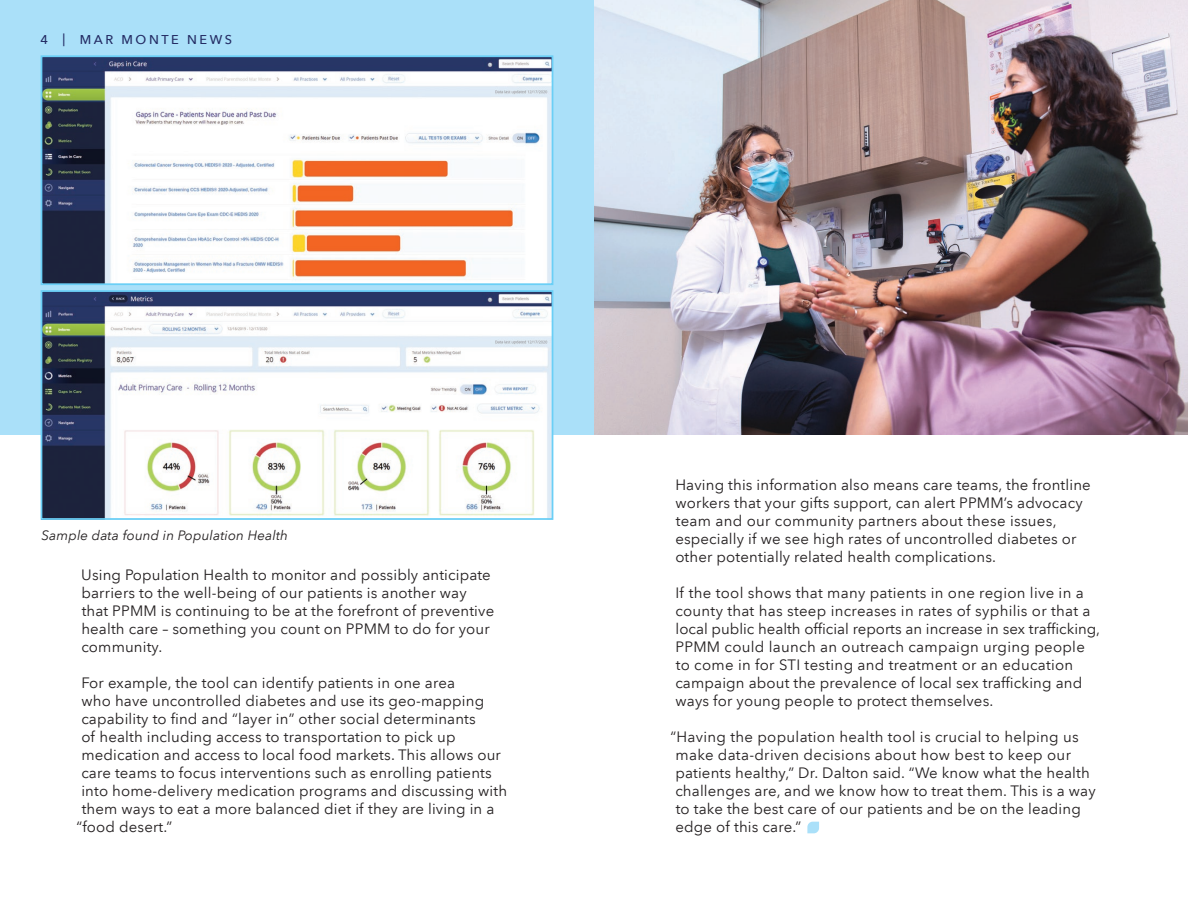
<style>
.page{position:relative;width:1188px;height:918px;background:#fff}
.page>*{position:absolute;margin:0;border:0;box-sizing:border-box;transform-origin:0 0}
.t1{font:15px/18px "Avenir Next LT Pro";letter-spacing:.01em;color:#231f20}
.t2{font:italic 13.5px "Avenir Next LT Pro";letter-spacing:.01em;color:#231f20}
.t3{font:500 12.75px "Avenir Next LT Pro";letter-spacing:.2em;color:#242c64}
</style>
<div class="page">
<div style="left:0;top:0;width:594px;height:434px;background:#aae0f9"></div>
<img style="left:594px;top:0;width:594px;height:434px">
<img style="left:44px;top:293px;width:506px;height:224px">
<div style="left:41px;top:290px;width:512px;height:230px;border:2px solid #6bcff6"></div>
<img style="left:44px;top:58px;width:506px;height:224px">
<div style="left:41px;top:55px;width:512px;height:230px;border:2px solid #6bcff6"></div>
<svg style="left:807px;top:822px;width:12px;height:11px"></svg>
<p class="t3" style="left:41px;top:32px;width:193px">4 | MAR MONTE NEWS</p>
<p class="t2" style="left:41px;top:528px;width:248px">Sample data found in Population Health</p>
<p class="t1" style="left:81px;top:566px;width:415px">Using Population Health to monitor and possibly anticipate barriers to the well-being of our patients is another way that PPMM is continuing to be at the forefront of preventive health care – something you count on PPMM to do for your community.</p>
<p class="t1" style="left:81px;top:674px;width:375px">For example, the tool can identify patients in one area</p>
<p class="t1" style="left:82px;top:692px;width:404px">who have uncontrolled diabetes and use its geo-mapping</p>
<p class="t1" style="left:81px;top:710px;width:396px">capability to find and “layer in” other social determinants</p>
<p class="t1" style="left:81px;top:728px;width:376px">of health including access to transportation to pick up</p>
<p class="t1" style="left:82px;top:746px;width:421px">medication and access to local food markets. This allows our</p>
<p class="t1" style="left:81px;top:764px;width:412px">care teams to focus interventions such as enrolling patients</p>
<p class="t1" style="left:81px;top:782px;width:427px">into home-delivery medication programs and discussing with</p>
<p class="t1" style="left:82px;top:800px;width:414px">them ways to eat a more balanced diet if they are living in a</p>
<p class="t1" style="left:76px;top:818px;width:97px">“food desert.”</p>
<p class="t1" style="left:675px;top:476px;width:417px">Having this information also means care teams, the frontline workers that your gifts support, can alert PPMM’s advocacy team and our community partners about these issues, especially if we see high rates of uncontrolled diabetes or other potentially related health complications.</p>
<p class="t1" style="left:675px;top:584px;width:426px">If the tool shows that many patients in one region live in a county that has steep increases in rates of syphilis or that a local public health official reports an increase in sex trafficking, PPMM could launch an outreach campaign urging people to come in for STI testing and treatment or an education campaign about the prevalence of local sex trafficking and ways for young people to protect themselves.</p>
<p class="t1" style="left:675px;top:728px;width:422px;text-indent:-5px">“Having the population health tool is crucial to helping us make data-driven decisions about how best to keep our patients healthy,” Dr. Dalton said. “We know what the health challenges are, and we know how to treat them. This is a way to take the best care of our patients and be on the leading edge of this care.”</p>
</div>
